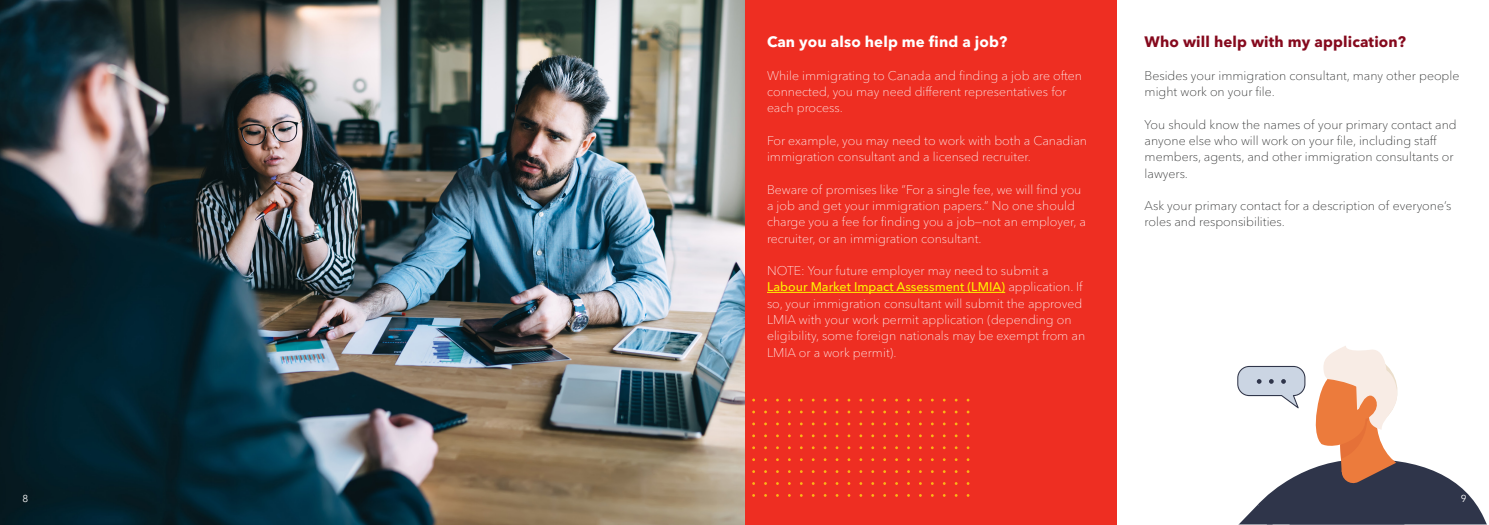
<style>
.page{position:relative;width:1489px;height:525px;background:#fff}
.page>*{position:absolute;margin:0;border:0;box-sizing:border-box;transform-origin:0 0}
.t1{font:700 15px "Avenir Next LT Pro";letter-spacing:.01em;color:#85091d}
.t2{font:700 15px "Avenir Next LT Pro";letter-spacing:.01em;color:#fff}
.t3{font:100 12.5px/16.2px "Avenir Next LT Pro";color:#fff}
.t4{font:100 12.5px/16.2px "Avenir Next LT Pro";color:#1f2020}
.t5{font:10px "Avenir Next LT Pro";color:#fff}
.s1{font-weight:500;color:#fff101}
</style>
<div class="page">
<div style="left:744px;top:0;width:372px;height:524px;background:#ee2e22"></div>
<hr style="left:767px;top:292px;width:238px;height:1px;background:#fff101">
<img style="left:0;top:0;width:744px;height:524px">
<svg style="left:1237px;top:346px;width:250px;height:178px"></svg>
<p class="t2" style="left:767px;top:33px;width:242px">Can you also help me find a job?</p>
<p class="t3" style="left:767px;top:67px;width:316px">While immigrating to Canada and finding a job are often connected, you may need different representatives for each process.</p>
<p class="t3" style="left:767px;top:132px;width:321px">For example, you may need to work with both a Canadian immigration consultant and a licensed recruiter.</p>
<p class="t3" style="left:767px;top:181px;width:320px">Beware of promises like ”For a single fee, we will find you a job and get your immigration papers.” No one should charge you a fee for finding you a job—not an employer, a recruiter, or an immigration consultant.</p>
<p class="t3" style="left:767px;top:262px;width:320px">NOTE: Your future employer may need to submit a <span class="s1">Labour Market Impact Assessment (LMIA)</span> application. If so, your immigration consultant will submit the approved LMIA with your work permit application (depending on eligibility, some foreign nationals may be exempt from an LMIA or a work permit).</p>
<p class="t1" style="left:1144px;top:33px;width:263px">Who will help with my application?</p>
<p class="t4" style="left:1144px;top:67px;width:316px">Besides your immigration consultant, many other people might work on your file.</p>
<p class="t4" style="left:1144px;top:116px;width:314px">You should know the names of your primary contact and anyone else who will work on your file, including staff members, agents, and other immigration consultants or lawyers.</p>
<p class="t4" style="left:1144px;top:197px;width:308px">Ask your primary contact for a description of everyone’s roles and responsibilities.</p>
<p class="t5" style="left:22px;top:492px;width:7px">8</p>
<p class="t5" style="left:1460px;top:492px;width:7px">9</p>
</div>
